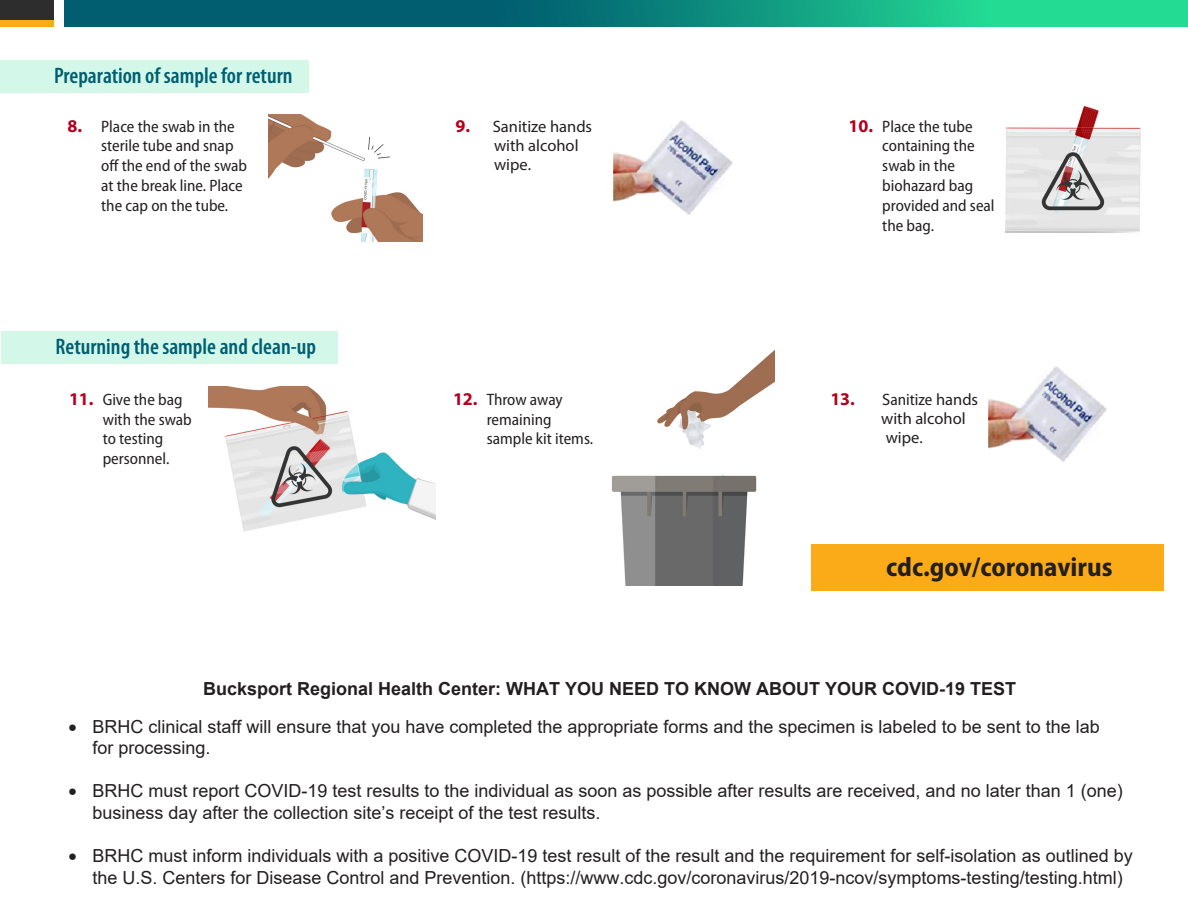
<style>
.page{position:relative;width:1188px;height:918px;background:#fff}
.page>*{position:absolute;margin:0;border:0;box-sizing:border-box;transform-origin:0 0}
.BOTTOM_LINK_For_more{font:700 semi-condensed 27px "Myriad Pro";color:#231f20}
.H2_headers__with_mai{font:600 condensed 22.5px "Myriad Pro";color:#005e70}
.t1{font:18px/21.6px "Arial";color:#231f20}
.t2{font:700 18px "Arial";color:#231f20}
.t3{font:semi-condensed 16.5px/19.8px "Myriad Pro";color:#231f20}
.t4{font:16.5px/19px "Myriad Pro";color:#231f20}
.s1{font-weight:700;font-stretch:normal;font-size:18px;color:#b3001e}
.s2{font-weight:700;font-size:18px;color:#b3001e}
.s3{font-stretch:semi-condensed}
</style>
<div class="page">
<img style="left:611px;top:349px;width:164px;height:236px">
<div style="left:811px;top:544px;width:352px;height:47px;background:#fbab18"></div>
<div style="left:0;top:0;width:54px;height:20px;background:#2d2d2d"></div>
<div style="left:0;top:20px;width:54px;height:7px;background:#fbab18"></div>
<svg style="left:64px;top:0;width:1124px;height:27px;background:#0d8d7d"></svg>
<div style="left:0;top:60px;width:309px;height:32px;background:#d3f8ea"></div>
<div style="left:2px;top:332px;width:336px;height:32px;background:#d3f8ea"></div>
<img style="left:1005px;top:106px;width:136px;height:127px">
<img style="left:209px;top:386px;width:226px;height:146px">
<img style="left:269px;top:115px;width:154px;height:127px">
<img style="left:614px;top:120px;width:119px;height:95px">
<img style="left:988px;top:366px;width:119px;height:96px">
<h2 class="H2_headers__with_mai" style="left:54px;top:63px;width:240px">Preparation of sample for return</h2>
<p class="t3" style="left:101px;top:117px;width:147px;text-indent:-34px"><span class="s1">8.</span> Place the swab in the sterile tube and snap off the end of the swab at the break line. Place the cap on the tube.</p>
<h2 class="H2_headers__with_mai" style="left:56px;top:335px;width:262px">Returning the sample and clean-up</h2>
<p class="t3" style="left:103px;top:390px;width:91px;text-indent:-34px"><span class="s1">11.</span> Give the bag with the swab to testing personnel.</p>
<p class="t4" style="left:494px;top:116px;width:100px;text-indent:-38px"><span class="s2">9.</span> Sanitize hands with alcohol wipe.</p>
<p class="t3" style="left:882px;top:117px;width:114px;text-indent:-34px"><span class="s1">10.</span> Place the tube containing the swab in the biohazard bag provided and seal the bag.</p>
<p class="t3" style="left:487px;top:390px;width:108px;text-indent:-34px"><span class="s1">12.</span> Throw away remaining sample kit items.</p>
<p class="t4" style="left:881px;top:389px;width:98px;text-indent:-51px"><span class="s2">13.</span> S<span class="s3">anitize</span> hands with alcohol wipe<span class="s3">.</span></p>
<p class="BOTTOM_LINK_For_more" style="left:886px;top:552px;width:228px">cdc.gov/coronavirus</p>
<p class="t2" style="left:203px;top:676px;width:815px">Bucksport Regional Health Center: WHAT YOU NEED TO KNOW ABOUT YOUR COVID-19 TEST</p>
<p class="t1" style="left:92px;top:715px;width:1009px;text-indent:-24px">• BRHC clinical staff will ensure that you have completed the appropriate forms and the specimen is labeled to be sent to the lab for processing.</p>
<p class="t1" style="left:92px;top:780px;width:1032px;text-indent:-24px">• BRHC must report COVID-19 test results to the individual as soon as possible after results are received, and no later than 1 (one) business day after the collection site’s receipt of the test results.</p>
<p class="t1" style="left:92px;top:845px;width:1042px;text-indent:-24px">• BRHC must inform individuals with a positive COVID-19 test result of the result and the requirement for self-isolation as outlined by the U.S. Centers for Disease Control and Prevention. (https://www.cdc.gov/coronavirus/2019-ncov/symptoms-testing/testing.html)</p>
</div>
